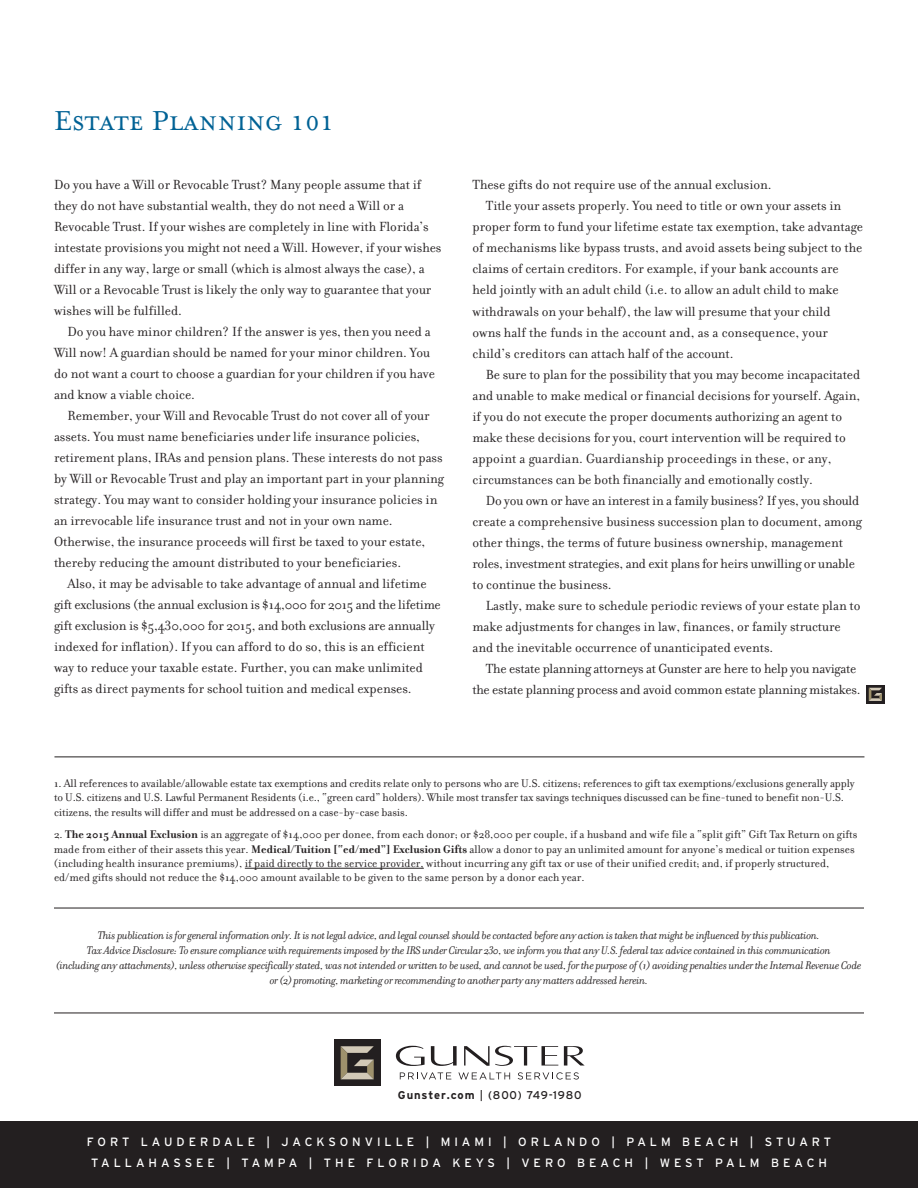
<style>
.page{position:relative;width:918px;height:1188px;background:#fff}
.page>*{position:absolute;margin:0;border:0;box-sizing:border-box;transform-origin:0 0}
.t1{font:31.5px "Mrs Eaves Small Caps";color:#006295}
.t2{font:14.25px/21px "Filosofia";color:#231f20}
.t3{font:12px/14.4px "Filosofia";color:#231f20}
.t4{font:italic 12px/15px "Filosofia";letter-spacing:-.025em;color:#231f20;text-align:center}
.t5{font:12px/21px "Interstate";letter-spacing:.33em;color:#fff;text-align:center}
.t6{font:11.25px "Interstate";letter-spacing:.075em;color:#231f20}
.s1{font-weight:700}
</style>
<div class="page">
<svg style="left:400px;top:1072px;width:51px;height:7px"></svg>
<svg style="left:458px;top:1072px;width:52px;height:7px"></svg>
<svg style="left:518px;top:1072px;width:61px;height:8px"></svg>
<svg style="left:564px;top:1046px;width:21px;height:20px"></svg>
<svg style="left:464px;top:1046px;width:94px;height:20px"></svg>
<svg style="left:431px;top:1046px;width:26px;height:20px"></svg>
<svg style="left:396px;top:1046px;width:29px;height:20px"></svg>
<div style="left:334px;top:1040px;width:46px;height:46px;background:#231f20"></div>
<svg style="left:341px;top:1046px;width:33px;height:33px"></svg>
<hr style="left:54px;top:908px;width:810px;height:1px;background:#231f20">
<hr style="left:245px;top:868px;width:179px;height:1px;background:#231f20">
<hr style="left:54px;top:757px;width:810px;height:1px;background:#231f20">
<div style="left:0;top:1121px;width:918px;height:67px;background:#231f20"></div>
<hr style="left:54px;top:1013px;width:810px;height:1px;background:#231f20">
<svg style="left:866px;top:685px;width:19px;height:19px"></svg>
<svg style="left:869px;top:688px;width:13px;height:13px"></svg>
<h1 class="t1" style="left:54px;top:101px;width:282px">Estate Planning 101</h1>
<p class="t2" style="left:54px;top:174px;width:389px">Do you have a Will or Revocable Trust? Many people assume that if they do not have substantial wealth, they do not need a Will or a Revocable Trust. If your wishes are completely in line with Florida’s intestate provisions you might not need a Will. However, if your wishes differ in any way, large or small (which is almost always the case), a Will or a Revocable Trust is likely the only way to guarantee that your wishes will be fulfilled.</p>
<p class="t2" style="left:54px;top:321px;width:383px;text-indent:13px">Do you have minor children? If the answer is yes, then you need a Will now! A guardian should be named for your minor children. You do not want a court to choose a guardian for your children if you have and know a viable choice.</p>
<p class="t2" style="left:54px;top:405px;width:391px;text-indent:13px">Remember, your Will and Revocable Trust do not cover all of your assets. You must name beneficiaries under life insurance policies, retirement plans, IRAs and pension plans. These interests do not pass by Will or Revocable Trust and play an important part in your planning strategy. You may want to consider holding your insurance policies in an irrevocable life insurance trust and not in your own name.<br>Otherwise, the insurance proceeds will first be taxed to your estate, thereby reducing the amount distributed to your beneficiaries.</p>
<p class="t2" style="left:54px;top:573px;width:388px;text-indent:13px">Also, it may be advisable to take advantage of annual and lifetime gift exclusions (the annual exclusion is $14,000 for 2015 and the lifetime gift exclusion is $5,430,000 for 2015, and both exclusions are annually indexed for inflation). If you can afford to do so, this is an efficient way to reduce your taxable estate. Further, you can make unlimited gifts as direct payments for school tuition and medical expenses.</p>
<p class="t2" style="left:472px;top:174px;width:301px">These gifts do not require use of the annual exclusion.</p>
<p class="t2" style="left:486px;top:195px;width:357px">Title your assets properly. You need to title or own your assets in</p>
<p class="t2" style="left:472px;top:216px;width:392px">proper form to fund your lifetime estate tax exemption, take advantage</p>
<p class="t2" style="left:472px;top:237px;width:391px">of mechanisms like bypass trusts, and avoid assets being subject to the</p>
<p class="t2" style="left:472px;top:258px;width:368px">claims of certain creditors. For example, if your bank accounts are</p>
<p class="t2" style="left:472px;top:279px;width:368px">held jointly with an adult child (i.e. to allow an adult child to make</p>
<p class="t2" style="left:472px;top:300px;width:360px">withdrawals on your behalf), the law will presume that your child</p>
<p class="t2" style="left:472px;top:321px;width:357px">owns half the funds in the account and, as a consequence, your</p>
<p class="t2" style="left:472px;top:342px;width:263px">child’s creditors can attach half of the account.</p>
<p class="t2" style="left:486px;top:363px;width:376px">Be sure to plan for the possibility that you may become incapacitated</p>
<p class="t2" style="left:472px;top:384px;width:389px">and unable to make medical or financial decisions for yourself. Again,</p>
<p class="t2" style="left:472px;top:405px;width:371px">if you do not execute the proper documents authorizing an agent to</p>
<p class="t2" style="left:472px;top:426px;width:375px">make these decisions for you, court intervention will be required to</p>
<p class="t2" style="left:472px;top:447px;width:361px">appoint a guardian. Guardianship proceedings in these, or any,</p>
<p class="t2" style="left:472px;top:468px;width:342px">circumstances can be both financially and emotionally costly.</p>
<p class="t2" style="left:486px;top:489px;width:375px">Do you own or have an interest in a family business? If yes, you should</p>
<p class="t2" style="left:472px;top:510px;width:391px">create a comprehensive business succession plan to document, among</p>
<p class="t2" style="left:472px;top:531px;width:372px">other things, the terms of future business ownership, management</p>
<p class="t2" style="left:472px;top:552px;width:384px">roles, investment strategies, and exit plans for heirs unwilling or unable</p>
<p class="t2" style="left:472px;top:573px;width:141px">to continue the business.</p>
<p class="t2" style="left:486px;top:594px;width:376px">Lastly, make sure to schedule periodic reviews of your estate plan to</p>
<p class="t2" style="left:472px;top:615px;width:370px">make adjustments for changes in law, finances, or family structure</p>
<p class="t2" style="left:472px;top:636px;width:302px">and the inevitable occurrence of unanticipated events.</p>
<p class="t2" style="left:486px;top:657px;width:372px">The estate planning attorneys at Gunster are here to help you navigate</p>
<p class="t2" style="left:472px;top:678px;width:390px">the estate planning process and avoid common estate planning mistakes.</p>
<p class="t3" style="left:54px;top:776px;width:802px">1. All references to available/allowable estate tax exemptions and credits relate only to persons who are U.S. citizens; references to gift tax exemptions/exclusions generally apply to U.S. citizens and U.S. Lawful Permanent Residents (i.e., “green card” holders). While most transfer tax savings techniques discussed can be fine-tuned to benefit non-U.S. citizens, the results will differ and must be addressed on a case-by-case basis.</p>
<p class="t3" style="left:54px;top:827px;width:805px">2. <span class="s1">The 2015 Annual Exclusion</span> is an aggregate of $14,000 per donee, from each donor; or $28,000 per couple, if a husband and wife file a “split gift” Gift Tax Return on gifts made from either of their assets this year. <span class="s1">Medical/Tuition [“ed/med”] Exclusion Gifts</span> allow a donor to pay an unlimited amount for anyone’s medical or tuition expenses (including health insurance premiums), if paid directly to the service provider, without incurring any gift tax or use of their unified credit; and, if properly structured, ed/med gifts should not reduce the $14,000 amount available to be given to the same person by a donor each year.</p>
<p class="t4" style="left:56px;top:928px;width:807px">This publication is for general information only. It is not legal advice, and legal counsel should be contacted before any action is taken that might be influenced by this publication.<br>Tax Advice Disclosure: To ensure compliance with requirements imposed by the IRS under Circular 230, we inform you that any U.S. federal tax advice contained in this communication<br>(including any attachments), unless otherwise specifically stated, was not intended or written to be used, and cannot be used, for the purpose of (1) avoiding penalties under the Internal Revenue Code or (2) promoting, marketing or recommending to another party any matters addressed herein.</p>
<p class="t6" style="left:398px;top:1088px;width:185px"><span class="s1">Gunster.com</span> | (800) 749-1980</p>
<p class="t5" style="left:87px;top:1131px;width:746px">FORT LAUDERDALE | JACKSONVILLE | MIAMI | ORLANDO | PALM BEACH | STUART<br>TALLAHASSEE | TAMPA | THE FLORIDA KEYS | VERO BEACH | WEST PALM BEACH</p>
</div>
